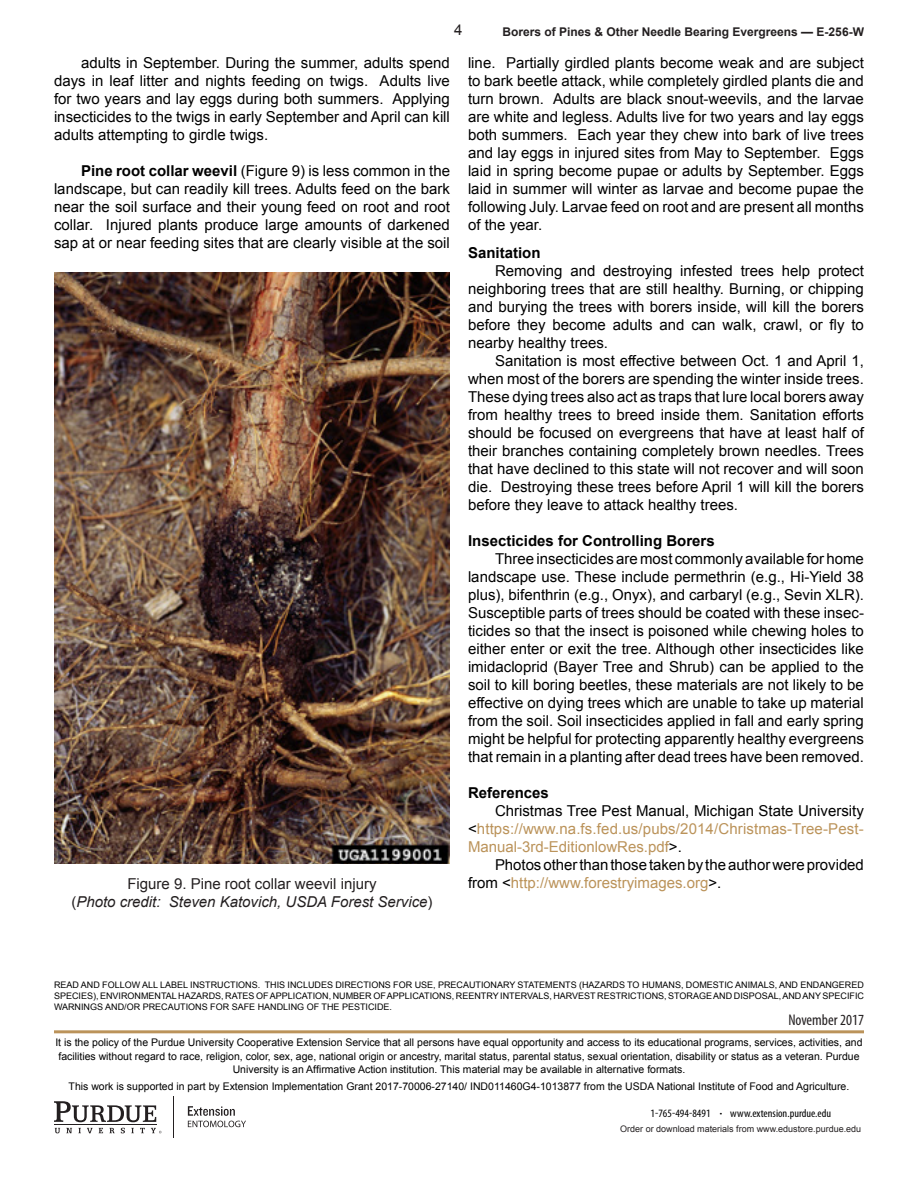
<style>
.page{position:relative;width:918px;height:1188px;background:#fff}
.page>*{position:absolute;margin:0;border:0;box-sizing:border-box;transform-origin:0 0}
.t1{font:condensed 15.6px "Myriad Pro";color:#231f20}
.Body_Text{font:15px/18px "Arial";color:#000;text-align:justify}
.t2{font:15px/18px "Arial";color:#bb935a;text-align:justify}
.t3{font:italic 15px/18px "Arial";color:#231f20;text-align:center}
.t4{font:700 15px "Arial";color:#000}
.t5{font:15px "Arial";color:#231f20}
.t6{font:700 12px "Arial";color:#231f20}
.t7{font:condensed 11.25px "Myriad Pro";color:#000;scale:1.04 1}
.t8{font:10.5px/13.5px "Arial";color:#000;text-align:center}
.t9{font:9px/10.8px "Arial";color:#000;text-align:justify}
.t10{font:9px "Arial";color:#231f20}
.s1{font-weight:700}
.s2{font-style:normal}
.s3{color:#000}
.s4{color:#bb935a}
.s5{font-size:9px}
</style>
<div class="page">
<hr style="left:54px;top:1030px;width:810px;height:3px;background:#bb935a">
<svg style="left:54px;top:1101px;width:102px;height:21px"></svg>
<svg style="left:55px;top:1128px;width:5px;height:5px"></svg>
<svg style="left:66px;top:1128px;width:6px;height:5px"></svg>
<svg style="left:78px;top:1128px;width:3px;height:5px"></svg>
<svg style="left:87px;top:1128px;width:6px;height:5px"></svg>
<svg style="left:99px;top:1128px;width:4px;height:5px"></svg>
<svg style="left:109px;top:1128px;width:6px;height:5px"></svg>
<svg style="left:121px;top:1128px;width:4px;height:5px"></svg>
<svg style="left:131px;top:1128px;width:3px;height:5px"></svg>
<svg style="left:140px;top:1128px;width:5px;height:5px"></svg>
<hr style="left:54px;top:1124px;width:102px;height:1px;background:#231f20">
<svg style="left:151px;top:1128px;width:11px;height:6px"></svg>
<hr style="left:173px;top:1097px;width:1px;height:41px;background:#231f20">
<svg style="left:188px;top:1106px;width:58px;height:21px"></svg>
<img style="left:54px;top:273px;width:396px;height:591px">
<p class="t5" style="left:454px;top:20px;width:10px">4</p>
<p class="t6" style="left:503px;top:24px;width:363px">Borers of Pines &amp; Other Needle Bearing Evergreens — E-256-W</p>
<p class="Body_Text" style="left:54px;top:54px;width:397px;text-indent:27px">adults in September. During the summer, adults spend days in leaf litter and nights feeding on twigs. Adults live for two years and lay eggs during both summers. Applying insecticides to the twigs in early September and April can kill adults attempting to girdle twigs.</p>
<p class="Body_Text" style="left:54px;top:162px;width:398px;text-indent:27px"><span class="s1">Pine root collar weevil</span> (Figure 9) is less common in the landscape, but can readily kill trees. Adults feed on the bark near the soil surface and their young feed on root and root collar. Injured plants produce large amounts of darkened sap at or near feeding sites that are clearly visible at the soil</p>
<p class="t3" style="left:71px;top:875px;width:363px"><span class="s2">Figure 9. Pine root collar weevil injury<br>(</span>Photo credit: Steven Katovich, USDA Forest Service<span class="s2">)</span></p>
<p class="Body_Text" style="left:468px;top:54px;width:397px">line. Partially girdled plants become weak and are subject to bark beetle attack, while completely girdled plants die and turn brown. Adults are black snout-weevils, and the larvae are white and legless. Adults live for two years and lay eggs both summers. Each year they chew into bark of live trees and lay eggs in injured sites from May to September. Eggs laid in spring become pupae or adults by September. Eggs laid in summer will winter as larvae and become pupae the following July. Larvae feed on root and are present all months of the year.</p>
<p class="t4" style="left:468px;top:243px;width:74px">Sanitation</p>
<p class="Body_Text" style="left:468px;top:262px;width:397px;text-indent:27px">Removing and destroying infested trees help protect neighboring trees that are still healthy. Burning, or chipping and burying the trees with borers inside, will kill the borers before they become adults and can walk, crawl, or fly to nearby healthy trees.</p>
<p class="Body_Text" style="left:468px;top:352px;width:398px;text-indent:27px">Sanitation is most effective between Oct. 1 and April 1, when most of the borers are spending the winter inside trees.<br>These dying trees also act as traps that lure local borers away from healthy trees to breed inside them. Sanitation efforts should be focused on evergreens that have at least half of their branches containing completely brown needles. Trees that have declined to this state will not recover and will soon die. Destroying these trees before April 1 will kill the borers before they leave to attack healthy trees.</p>
<p class="t4" style="left:468px;top:531px;width:248px">Insecticides for Controlling Borers</p>
<p class="Body_Text" style="left:468px;top:550px;width:397px;text-indent:27px">Three insecticides are most commonly available for home landscape use. These include permethrin (e.g., Hi-Yield 38 plus), bifenthrin (e.g., Onyx), and carbaryl (e.g., Sevin XLR).<br>Susceptible parts of trees should be coated with these insec&shy;ticides so that the insect is poisoned while chewing holes to either enter or exit the tree. Although other insecticides like imidacloprid (Bayer Tree and Shrub) can be applied to the soil to kill boring beetles, these materials are not likely to be effective on dying trees which are unable to take up material from the soil. Soil insecticides applied in fall and early spring might be helpful for protecting apparently healthy evergreens that remain in a planting after dead trees have been removed.</p>
<p class="t4" style="left:468px;top:783px;width:82px">References</p>
<p class="t2" style="left:468px;top:802px;width:397px;text-indent:27px"><span class="s3">Christmas Tree Pest Manual, Michigan State University &lt;</span>https://www.na.fs.fed.us/pubs/2014/Christmas-Tree-Pest-Manual-3rd-EditionlowRes.pdf<span class="s3">&gt;.</span></p>
<p class="Body_Text" style="left:468px;top:856px;width:397px;text-indent:27px">Photos other than those taken by the author were provided from &lt;<span class="s4">http://www.forestryimages.org</span>&gt;.</p>
<p class="t9" style="left:54px;top:980px;width:812px">READ AND FOLLOW ALL LABEL INSTRUCTIONS. THIS INCLUDES DIRECTIONS FOR USE, PRECAUTIONARY STATEMENTS (HAZARDS TO HUMANS, DOMESTIC ANIMALS, AND ENDANGERED SPECIES), ENVIRONMENTAL HAZARDS, RATES OF APPLICATION, NUMBER OF APPLICATIONS, REENTRY INTERVALS, HARVEST RESTRICTIONS, STORAGE AND DISPOSAL, AND ANY SPECIFIC WARNINGS AND/OR PRECAUTIONS FOR SAFE HANDLING OF THE PESTICIDE.</p>
<p class="t8" style="left:55px;top:1036px;width:809px">It is the policy of the Purdue University Cooperative Extension Service that all persons have equal opportunity and access to its educational programs, services, activities, and facilities without regard to race, religion, color, sex, age, national origin or ancestry, marital status, parental status, sexual orientation, disability or status as a veteran. Purdue<br>University is an Affirmative Action institution. This material may be available in alternative formats.</p>
<p class="t8" style="left:69px;top:1079px;width:782px">This work is supported in part by Extension Implementation Grant 2017-70006-27140/ IND011460G4-1013877 from the USDA National Institute of Food and Agriculture.</p>
<p class="t1" style="left:788px;top:1010px;width:77px">November 2017</p>
<p class="t7" style="left:650px;top:1106px;width:175px">1-765-494-8491 <span class="s5">•</span> www.extension.purdue.edu</p>
<p class="t10" style="left:620px;top:1123px;width:243px">Order or download materials from www.edustore.purdue.edu</p>
</div>
